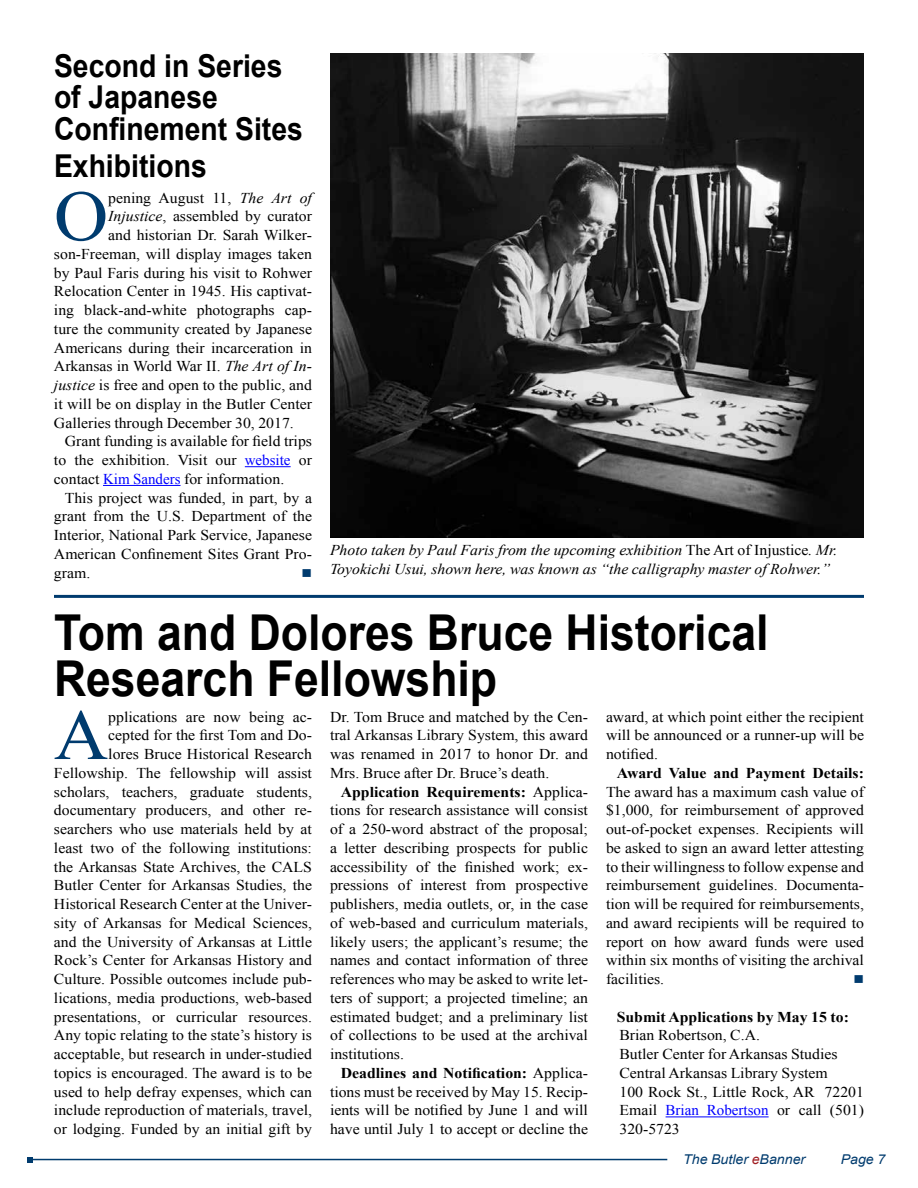
<style>
.page{position:relative;width:918px;height:1188px;background:#fff}
.page>*{position:absolute;margin:0;border:0;box-sizing:border-box;transform-origin:0 0}
.t1{font:71.7px "Times New Roman";color:#003b6e;scale:1.05 1}
.t2{font:700 49.5px/46.5px "Arial";color:#000;scale:.9 1}
.t3{font:700 31.5px/31.5px "Arial";color:#000;scale:.9 1}
.t4{font:15px/18.8px "Times New Roman";color:#000;text-align:justify;scale:1.05 1}
.t5{font:italic 15px/18.8px "Times New Roman";color:#000;scale:1.05 1}
.t6{font:700 15px "Times New Roman";color:#000;scale:1.05 1}
.t7{font:italic 13.5px "Arial";color:#003b6e;scale:1.05 1}
.t8{font:13.5px "Wingdings";color:#003b6e;scale:1.05 1}
.s1{font-style:italic}
.s2{color:#00f}
.s3{font-style:normal}
.s4{font-weight:700}
.s5{color:#a01e23}
</style>
<div class="page">
<hr style="left:30px;top:1159px;width:637px;height:1px;background:#003b6e">
<svg style="left:27px;top:1157px;width:6px;height:6px"></svg>
<hr style="left:54px;top:595px;width:810px;height:3px;background:#003b6e">
<hr style="left:666px;top:1117px;width:103px;height:1px;background:#00f">
<hr style="left:245px;top:466px;width:46px;height:1px;background:#00f">
<hr style="left:103px;top:485px;width:78px;height:1px;background:#00f">
<img style="left:330px;top:54px;width:534px;height:484px">
<h3 class="t3" style="left:54px;top:51px;width:278px">Second in Series of Japanese<br>Confinement Sites</h3>
<h3 class="t3" style="left:54px;top:151px;width:171px">Exhibitions</h3>
<h1 class="t1" style="left:54px;top:168px;width:53px">O</h1>
<p class="t4" style="left:108px;top:188px;width:195px">pening August 11, <span class="s1">The Art of</span></p>
<p class="t4" style="left:108px;top:207px;width:195px"><span class="s1">Injustice</span>, assembled by curator</p>
<p class="t4" style="left:108px;top:225px;width:195px">and historian Dr. Sarah Wilker-</p>
<p class="t4" style="left:54px;top:244px;width:247px">son-Freeman, will display images taken</p>
<p class="t4" style="left:54px;top:263px;width:247px">by Paul Faris during his visit to Rohwer</p>
<p class="t4" style="left:54px;top:282px;width:247px">Relocation Center in 1945. His captivat-</p>
<p class="t4" style="left:54px;top:300px;width:247px">ing black-and-white photographs cap-</p>
<p class="t4" style="left:54px;top:319px;width:247px">ture the community created by Japanese</p>
<p class="t4" style="left:54px;top:338px;width:247px">Americans during their incarceration in</p>
<p class="t4" style="left:54px;top:357px;width:247px">Arkansas in World War II. <span class="s1">The Art of In-</span></p>
<p class="t4" style="left:54px;top:375px;width:247px"><span class="s1">justice</span> is free and open to the public, and</p>
<p class="t4" style="left:54px;top:394px;width:247px">it will be on display in the Butler Center</p>
<p class="t4" style="left:54px;top:413px;width:230px">Galleries through December 30, 2017.</p>
<p class="t4" style="left:65px;top:432px;width:237px">Grant funding is available for field trips</p>
<p class="t4" style="left:54px;top:450px;width:247px">to the exhibition. Visit our <span class="s2">website</span> or</p>
<p class="t4" style="left:54px;top:469px;width:221px">contact <span class="s2">Kim Sanders</span> for information.</p>
<p class="t4" style="left:65px;top:488px;width:237px">This project was funded, in part, by a</p>
<p class="t4" style="left:54px;top:507px;width:247px">grant from the U.S. Department of the</p>
<p class="t4" style="left:54px;top:525px;width:247px">Interior, National Park Service, Japanese</p>
<p class="t4" style="left:54px;top:544px;width:247px">American Confinement Sites Grant Pro-</p>
<p class="t4" style="left:54px;top:563px;width:36px">gram.</p>
<p class="t8" style="left:301px;top:565px;width:12px">■</p>
<p class="t5" style="left:330px;top:540px;width:485px">Photo taken by Paul Faris from the upcoming exhibition <span class="s3">The Art of Injustice</span>. Mr.<br>Toyokichi Usui, shown here, was known as “the calligraphy master of Rohwer.”</p>
<h2 class="t2" style="left:54px;top:611px;width:796px">Tom and Dolores Bruce Historical<br>Research Fellowship</h2>
<h1 class="t1" style="left:54px;top:687px;width:53px">A</h1>
<p class="t4" style="left:54px;top:707px;width:247px;text-align:right">pplications are now being ac-<br>cepted for the first Tom and Do-<br>lores Bruce Historical Research Fellowship. The fellowship will assist scholars, teachers, graduate students, documentary producers, and other re&shy;searchers who use materials held by at least two of the following institutions: the Arkansas State Archives, the CALS Butler Center for Arkansas Studies, the Historical Research Center at the Univer&shy;sity of Arkansas for Medical Sciences, and the University of Arkansas at Little Rock’s Center for Arkansas History and Culture. Possible outcomes include pub&shy;lications, media productions, web-based presentations, or curricular resources.<br>Any topic relating to the state’s history is acceptable, but research in under-studied topics is encouraged. The award is to be used to help defray expenses, which can include reproduction of materials, travel, or lodging. Funded by an initial gift by</p>
<p class="t4" style="left:330px;top:707px;width:247px">Dr. Tom Bruce and matched by the Cen&shy;tral Arkansas Library System, this award was renamed in 2017 to honor Dr. and Mrs. Bruce after Dr. Bruce’s death.</p>
<p class="t4" style="left:330px;top:782px;width:247px;text-indent:11px"><span class="s4">Application Requirements:</span> Applica&shy;tions for research assistance will consist of a 250-word abstract of the proposal; a letter describing prospects for public accessibility of the finished work; ex&shy;pressions of interest from prospective publishers, media outlets, or, in the case of web-based and curriculum materials, likely users; the applicant’s resume; the names and contact information of three references who may be asked to write let&shy;ters of support; a projected timeline; an estimated budget; and a preliminary list of collections to be used at the archival institutions.</p>
<p class="t4" style="left:330px;top:1063px;width:247px;text-indent:11px"><span class="s4">Deadlines and Notification:</span> Applica&shy;tions must be received by May 15. Recip&shy;ients will be notified by June 1 and will have until July 1 to accept or decline the</p>
<p class="t4" style="left:606px;top:707px;width:247px">award, at which point either the recipient will be announced or a runner-up will be notified.</p>
<p class="t6" style="left:617px;top:762px;width:237px">Award Value and Payment Details:</p>
<p class="t4" style="left:606px;top:782px;width:247px">The award has a maximum cash value of $1,000, for reimbursement of approved out-of-pocket expenses. Recipients will be asked to sign an award letter attesting to their willingness to follow expense and reimbursement guidelines. Documenta&shy;tion will be required for reimbursements, and award recipients will be required to report on how award funds were used within six months of visiting the archival facilities.</p>
<p class="t8" style="left:853px;top:972px;width:12px">■</p>
<p class="t6" style="left:617px;top:1006px;width:223px">Submit Applications by May 15 to:</p>
<p class="t4" style="left:619px;top:1026px;width:234px;text-align:left">Brian Robertson, C.A.<br>Butler Center for Arkansas Studies<br>Central Arkansas Library System<br>100 Rock St., Little Rock, AR 72201<br>Email <span class="s2">Brian Robertson</span> or call (501)<br>320-5723</p>
<p class="t7" style="left:683px;top:1151px;width:118px">The Butler <span class="s5">e</span>Banner</p>
<p class="t7" style="left:841px;top:1151px;width:44px">Page 7</p>
</div>
